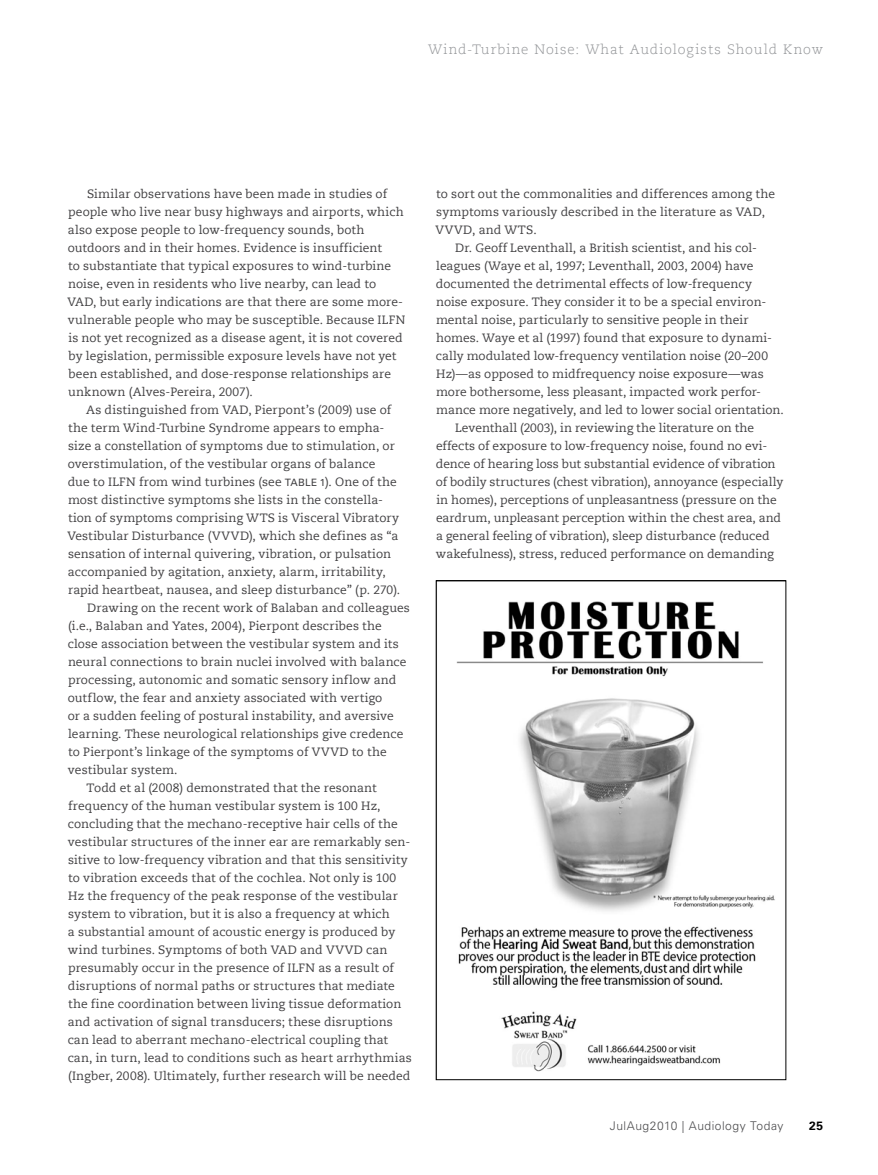
<style>
.page{position:relative;width:878px;height:1175px;background:#fff}
.page>*{position:absolute;margin:0;border:0;box-sizing:border-box;transform-origin:0 0}
.t1{font:300 13.5px "Caecilia Com 45";letter-spacing:.07em;color:#939598}
.t2{font:12px "Caecilia Com 55 Roman";letter-spacing:.005em;color:#414042}
.t3{font:300 12px "Univers LT Std";letter-spacing:.04em;color:#4d4d4f}
.t4{font:12px "Caecilia Com 55 Roman";letter-spacing:.04em;color:#414042}
.t5{font:700 12px "Univers LT Std";color:#000}
.s1{font-family:"Univers LT Std";font-size:10.2px}
</style>
<div class="page">
<img style="left:456px;top:601px;width:319px;height:471px">
<p class="t1" style="left:428px;top:40px;width:396px">Wind-Turbine Noise: What Audiologists Should Know</p>
<p class="t2" style="left:87px;top:186px;width:301px">Similar observations have been made in studies of</p>
<p class="t2" style="left:68px;top:204px;width:337px">people who live near busy highways and airports, which</p>
<p class="t2" style="left:68px;top:222px;width:298px">also expose people to low-frequency sounds, both</p>
<p class="t2" style="left:68px;top:240px;width:316px">outdoors and in their homes. Evidence is insufficient</p>
<p class="t2" style="left:68px;top:258px;width:324px">to substantiate that typical exposures to wind-turbine</p>
<p class="t2" style="left:68px;top:276px;width:310px">noise, even in residents who live nearby, can lead to</p>
<p class="t2" style="left:67px;top:294px;width:337px">VAD, but early indications are that there are some more-</p>
<p class="t2" style="left:68px;top:312px;width:339px">vulnerable people who may be susceptible. Because ILFN</p>
<p class="t2" style="left:68px;top:330px;width:336px">is not yet recognized as a disease agent, it is not covered</p>
<p class="t2" style="left:68px;top:348px;width:329px">by legislation, permissible exposure levels have not yet</p>
<p class="t2" style="left:68px;top:366px;width:324px">been established, and dose-response relationships are</p>
<p class="t2" style="left:68px;top:384px;width:186px">unknown (Alves-Pereira, 2007).</p>
<p class="t2" style="left:86px;top:402px;width:306px">As distinguished from VAD, Pierpont’s (2009) use of</p>
<p class="t2" style="left:68px;top:420px;width:318px">the term Wind-Turbine Syndrome appears to empha-</p>
<p class="t2" style="left:68px;top:438px;width:328px">size a constellation of symptoms due to stimulation, or</p>
<p class="t2" style="left:68px;top:456px;width:309px">overstimulation, of the vestibular organs of balance</p>
<p class="t2" style="left:68px;top:474px;width:231px">due to ILFN from wind turbines (see <span class="s1">Table</span></p>
<p class="t2" style="left:320px;top:474px;width:78px"><span class="s1">1</span>). One of the</p>
<p class="t2" style="left:68px;top:492px;width:317px">most distinctive symptoms she lists in the constella-</p>
<p class="t2" style="left:68px;top:510px;width:332px">tion of symptoms comprising WTS is Visceral Vibratory</p>
<p class="t2" style="left:67px;top:528px;width:332px">Vestibular Disturbance (VVVD), which she defines as “a</p>
<p class="t2" style="left:68px;top:546px;width:324px">sensation of internal quivering, vibration, or pulsation</p>
<p class="t2" style="left:68px;top:564px;width:319px">accompanied by agitation, anxiety, alarm, irritability,</p>
<p class="t2" style="left:68px;top:582px;width:333px">rapid heartbeat, nausea, and sleep disturbance” (p. 270).</p>
<p class="t2" style="left:87px;top:600px;width:324px">Drawing on the recent work of Balaban and colleagues</p>
<p class="t2" style="left:68px;top:618px;width:315px">(i.e., Balaban and Yates, 2004), Pierpont describes the</p>
<p class="t2" style="left:68px;top:636px;width:332px">close association between the vestibular system and its</p>
<p class="t2" style="left:68px;top:654px;width:340px">neural connections to brain nuclei involved with balance</p>
<p class="t2" style="left:68px;top:672px;width:330px">processing, autonomic and somatic sensory inflow and</p>
<p class="t2" style="left:68px;top:690px;width:316px">outflow, the fear and anxiety associated with vertigo</p>
<p class="t2" style="left:68px;top:708px;width:328px">or a sudden feeling of postural instability, and aversive</p>
<p class="t2" style="left:68px;top:726px;width:337px">learning. These neurological relationships give credence</p>
<p class="t2" style="left:68px;top:744px;width:320px">to Pierpont’s linkage of the symptoms of VVVD to the</p>
<p class="t2" style="left:68px;top:762px;width:111px">vestibular system.</p>
<p class="t2" style="left:86px;top:780px;width:291px">Todd et al (2008) demonstrated that the resonant</p>
<p class="t2" style="left:68px;top:798px;width:314px">frequency of the human vestibular system is 100 Hz,</p>
<p class="t2" style="left:68px;top:816px;width:331px">concluding that the mechano-receptive hair cells of the</p>
<p class="t2" style="left:68px;top:834px;width:344px">vestibular structures of the inner ear are remarkably sen-</p>
<p class="t2" style="left:68px;top:852px;width:341px">sitive to low-frequency vibration and that this sensitivity</p>
<p class="t2" style="left:68px;top:870px;width:330px">to vibration exceeds that of the cochlea. Not only is 100</p>
<p class="t2" style="left:68px;top:888px;width:331px">Hz the frequency of the peak response of the vestibular</p>
<p class="t2" style="left:68px;top:906px;width:323px">system to vibration, but it is also a frequency at which</p>
<p class="t2" style="left:68px;top:924px;width:329px">a substantial amount of acoustic energy is produced by</p>
<p class="t2" style="left:68px;top:942px;width:321px">wind turbines. Symptoms of both VAD and VVVD can</p>
<p class="t2" style="left:68px;top:960px;width:327px">presumably occur in the presence of ILFN as a result of</p>
<p class="t2" style="left:68px;top:978px;width:328px">disruptions of normal paths or structures that mediate</p>
<p class="t2" style="left:68px;top:996px;width:335px">the fine coordination between living tissue deformation</p>
<p class="t2" style="left:68px;top:1014px;width:326px">and activation of signal transducers; these disruptions</p>
<p class="t2" style="left:68px;top:1032px;width:322px">can lead to aberrant mechano-electrical coupling that</p>
<p class="t2" style="left:68px;top:1050px;width:345px">can, in turn, lead to conditions such as heart arrhythmias</p>
<p class="t2" style="left:68px;top:1068px;width:344px">(Ingber, 2008). Ultimately, further research will be needed</p>
<p class="t2" style="left:436px;top:186px;width:340px">to sort out the commonalities and differences among the</p>
<p class="t2" style="left:436px;top:204px;width:330px">symptoms variously described in the literature as VAD,</p>
<p class="t4" style="left:435px;top:222px;width:103px">VVVD, and WTS.</p>
<p class="t2" style="left:455px;top:240px;width:303px">Dr. Geoff Leventhall, a British scientist, and his col-</p>
<p class="t2" style="left:436px;top:258px;width:319px">leagues (Waye et al, 1997; Leventhall, 2003, 2004) have</p>
<p class="t2" style="left:436px;top:276px;width:317px">documented the detrimental effects of low-frequency</p>
<p class="t2" style="left:436px;top:294px;width:332px">noise exposure. They consider it to be a special environ-</p>
<p class="t2" style="left:436px;top:312px;width:314px">mental noise, particularly to sensitive people in their</p>
<p class="t2" style="left:436px;top:330px;width:337px">homes. Waye et al (1997) found that exposure to dynami-</p>
<p class="t2" style="left:436px;top:348px;width:334px">cally modulated low-frequency ventilation noise (20–200</p>
<p class="t2" style="left:436px;top:366px;width:329px">Hz)—as opposed to midfrequency noise exposure—was</p>
<p class="t2" style="left:436px;top:384px;width:326px">more bothersome, less pleasant, impacted work perfor-</p>
<p class="t2" style="left:436px;top:402px;width:349px">mance more negatively, and led to lower social orientation.</p>
<p class="t2" style="left:455px;top:420px;width:300px">Leventhall (2003), in reviewing the literature on the</p>
<p class="t2" style="left:436px;top:438px;width:333px">effects of exposure to low-frequency noise, found no evi-</p>
<p class="t2" style="left:436px;top:456px;width:341px">dence of hearing loss but substantial evidence of vibration</p>
<p class="t2" style="left:436px;top:474px;width:349px">of bodily structures (chest vibration), annoyance (especially</p>
<p class="t2" style="left:436px;top:492px;width:342px">in homes), perceptions of unpleasantness (pressure on the</p>
<p class="t2" style="left:436px;top:510px;width:346px">eardrum, unpleasant perception within the chest area, and</p>
<p class="t2" style="left:436px;top:528px;width:335px">a general feeling of vibration), sleep disturbance (reduced</p>
<p class="t2" style="left:436px;top:546px;width:339px">wakefulness), stress, reduced performance on demanding</p>
<p class="t3" style="left:610px;top:1118px;width:175px">JulAug2010 | Audiology Today</p>
<p class="t5" style="left:809px;top:1118px;width:16px">25</p>
</div>
